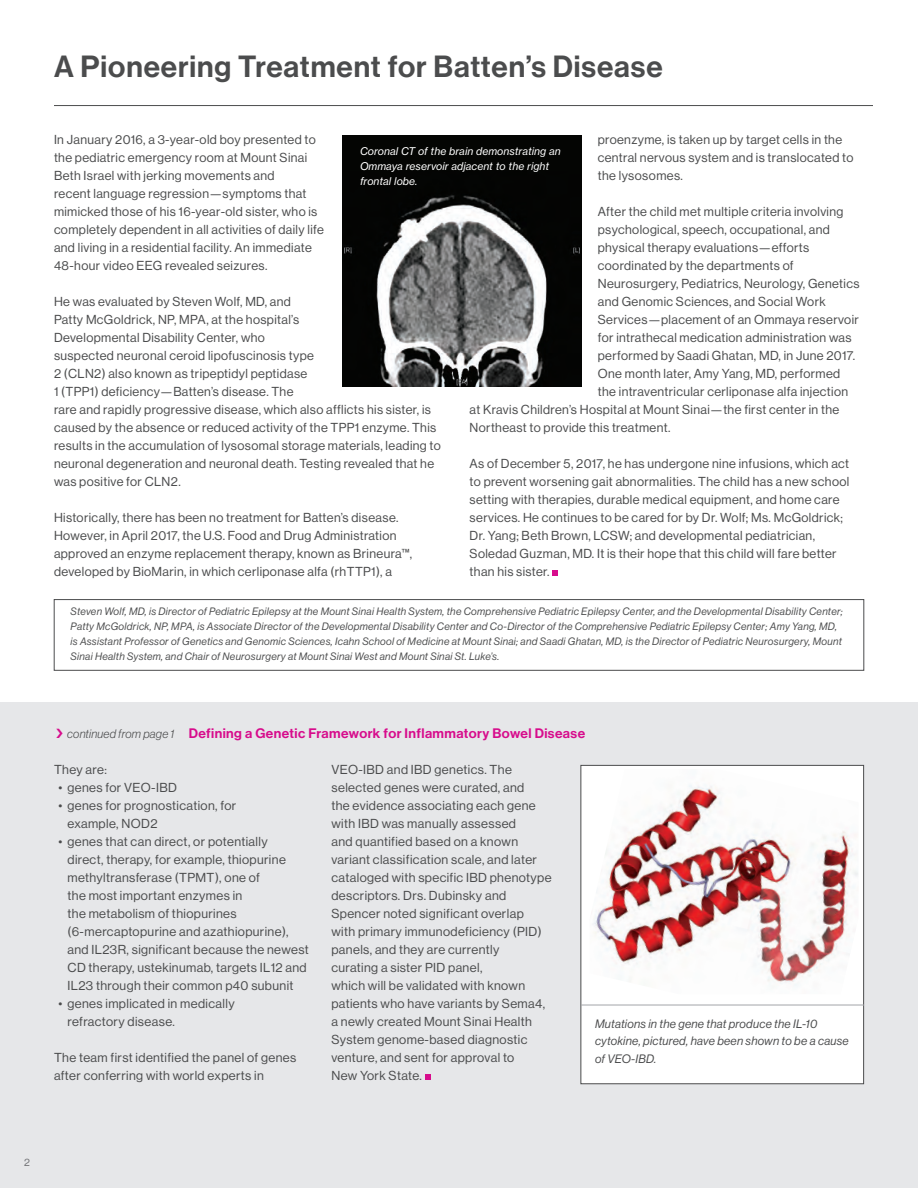
<style>
.page{position:relative;width:918px;height:1188px;background:#fff}
.page>*{position:absolute;margin:0;border:0;box-sizing:border-box;transform-origin:0 0}
.t1{font:30px "N Haas Grotesk DS Std 65 Md";letter-spacing:.03em;color:#4b4c4d}
.t2{font:13.5px "N Haas Grotesk DS Std 65 Md";letter-spacing:.03em;color:#d70c8c}
.t3{font:12.75px/18px "N Haas Grotesk DS Std 55 Rg";letter-spacing:.03em;color:#4b4c4d}
.t4{font:12px/17.1px "N Haas Grotesk DS Std 56 It";letter-spacing:.02em;color:#4b4c4d}
.t5{font:10.5px/15px "N Haas Grotesk DS Std 56 It";letter-spacing:.03em;color:#4b4c4d}
.t6{font:10.5px/15px "N Haas Grotesk TX Std 56 It";letter-spacing:.005em;color:#fff}
.t7{font:10.5px "N Haas Grotesk DS Std 55 Rg";color:#717275}
.s1{font-family:"N Haas Grotesk DS Std 46 Lt It";font-size:12px;color:#4b4c4d}
</style>
<div class="page">
<div style="left:0;top:702px;width:918px;height:486px;background:#e6e7e9"></div>
<svg style="left:425px;top:1074px;width:5px;height:6px"></svg>
<div style="left:54px;top:599px;width:810px;height:71px;border:1px solid #4b4c4d"></div>
<div style="left:580px;top:765px;width:284px;height:319px;background:#fff;border:1px solid #4b4c4d"></div>
<img style="left:593px;top:785px;width:265px;height:201px">
<hr style="left:581px;top:1005px;width:283px;height:1px;background:#a3a4a8">
<hr style="left:917px;top:504px;width:1px;height:684px;background:#7c7e81">
<hr style="left:54px;top:105px;width:864px;height:1px;background:#4b4c4d">
<svg style="left:552px;top:570px;width:6px;height:6px"></svg>
<div style="left:873px;top:63px;width:45px;height:63px;background:#fff"></div>
<div style="left:342px;top:135px;width:240px;height:252px;background:#040503"></div>
<img style="left:344px;top:195px;width:236px;height:192px">
<h1 class="t1" style="left:54px;top:49px;width:610px">A Pioneering Treatment for Batten’s Disease</h1>
<p class="t3" style="left:54px;top:131px;width:271px">In January 2016, a 3-year-old boy presented to the pediatric emergency room at Mount Sinai Beth Israel with jerking movements and<br>recent language regression—symptoms that mimicked those of his 16-year-old sister, who is completely dependent in all activities of daily life and living in a residential facility. An immediate 48-hour video EEG revealed seizures.</p>
<p class="t3" style="left:54px;top:293px;width:388px">He was evaluated by Steven Wolf, MD, and<br>Patty McGoldrick, NP, MPA, at the hospital’s<br>Developmental Disability Center, who<br>suspected neuronal ceroid lipofuscinosis type<br>2 (CLN2) also known as tripeptidyl peptidase<br>1 (TPP1) deficiency—Batten’s disease. The<br>rare and rapidly progressive disease, which also afflicts his sister, is caused by the absence or reduced activity of the TPP1 enzyme. This results in the accumulation of lysosomal storage materials, leading to neuronal degeneration and neuronal death. Testing revealed that he was positive for CLN2.</p>
<p class="t3" style="left:54px;top:509px;width:360px">Historically, there has been no treatment for Batten’s disease.<br>However, in April 2017, the U.S. Food and Drug Administration approved an enzyme replacement therapy, known as Brineura™, developed by BioMarin, in which cerliponase alfa (rhTTP1), a</p>
<p class="t3" style="left:598px;top:131px;width:257px">proenzyme, is taken up by target cells in the central nervous system and is translocated to the lysosomes.</p>
<p class="t3" style="left:598px;top:203px;width:247px">After the child met multiple criteria involving</p>
<p class="t3" style="left:598px;top:221px;width:234px">psychological, speech, occupational, and</p>
<p class="t3" style="left:598px;top:239px;width:213px">physical therapy evaluations—efforts</p>
<p class="t3" style="left:598px;top:257px;width:197px">coordinated by the departments of</p>
<p class="t3" style="left:598px;top:275px;width:263px">Neurosurgery, Pediatrics, Neurology, Genetics</p>
<p class="t3" style="left:598px;top:293px;width:229px">and Genomic Sciences, and Social Work</p>
<p class="t3" style="left:598px;top:311px;width:263px">Services—placement of an Ommaya reservoir</p>
<p class="t3" style="left:598px;top:329px;width:255px">for intrathecal medication administration was</p>
<p class="t3" style="left:598px;top:347px;width:259px">performed by Saadi Ghatan, MD, in June 2017.</p>
<p class="t3" style="left:598px;top:365px;width:244px">One month later, Amy Yang, MD, performed</p>
<p class="t3" style="left:598px;top:383px;width:252px">the intraventricular cerliponase alfa injection</p>
<p class="t3" style="left:470px;top:401px;width:371px">at Kravis Children’s Hospital at Mount Sinai—the first center in the</p>
<p class="t3" style="left:470px;top:419px;width:202px">Northeast to provide this treatment.</p>
<p class="t3" style="left:470px;top:455px;width:381px">As of December 5, 2017, he has undergone nine infusions, which act to prevent worsening gait abnormalities. The child has a new school setting with therapies, durable medical equipment, and home care services. He continues to be cared for by Dr. Wolf; Ms. McGoldrick; Dr. Yang; Beth Brown, LCSW; and developmental pediatrician, Soledad Guzman, MD. It is their hope that this child will fare better than his sister.</p>
<p class="t6" style="left:360px;top:143px;width:202px">Coronal CT of the brain demonstrating an<br>Ommaya reservoir adjacent to the right frontal lobe.</p>
<p class="t5" style="left:71px;top:604px;width:774px">Steven Wolf, MD, is Director of Pediatric Epilepsy at the Mount Sinai Health System, the Comprehensive Pediatric Epilepsy Center, and the Developmental Disability Center; Patty McGoldrick, NP, MPA, is Associate Director of the Developmental Disability Center and Co-Director of the Comprehensive Pediatric Epilepsy Center; Amy Yang, MD, is Assistant Professor of Genetics and Genomic Sciences, Icahn School of Medicine at Mount Sinai; and Saadi Ghatan, MD, is the Director of Pediatric Neurosurgery, Mount Sinai Health System, and Chair of Neurosurgery at Mount Sinai West and Mount Sinai St. Luke’s.</p>
<p class="t2" style="left:67px;top:725px;width:519px"><span class="s1">continued from page 1</span> Defining a Genetic Framework for Inflammatory Bowel Disease</p>
<p class="t3" style="left:54px;top:761px;width:54px">They are:</p>
<p class="t3" style="left:58px;top:779px;width:120px">• genes for VEO-IBD</p>
<p class="t3" style="left:67px;top:797px;width:170px;text-indent:-9px">• genes for prognostication, for example, NOD2</p>
<p class="t3" style="left:67px;top:833px;width:243px;text-indent:-9px">• genes that can direct, or potentially<br>direct, therapy, for example, thiopurine methyltransferase (TPMT), one of<br>the most important enzymes in<br>the metabolism of thiopurines (6-mercaptopurine and azathiopurine), and IL23R, significant because the newest CD therapy, ustekinumab, targets IL12 and IL23 through their common p40 subunit</p>
<p class="t3" style="left:68px;top:995px;width:169px;text-indent:-9px">• genes implicated in medically refractory disease.</p>
<p class="t3" style="left:54px;top:1049px;width:244px">The team first identified the panel of genes after conferring with world experts in</p>
<p class="t3" style="left:331px;top:761px;width:222px">VEO-IBD and IBD genetics. The selected genes were curated, and<br>the evidence associating each gene with IBD was manually assessed<br>and quantified based on a known variant classification scale, and later cataloged with specific IBD phenotype descriptors. Drs. Dubinsky and<br>Spencer noted significant overlap<br>with primary immunodeficiency (PID) panels, and they are currently<br>curating a sister PID panel,<br>which will be validated with known patients who have variants by Sema4, a newly created Mount Sinai Health<br>System genome-based diagnostic venture, and sent for approval to<br>New York State.</p>
<p class="t4" style="left:595px;top:1016px;width:255px">Mutations in the gene that produce the IL-10 cytokine, pictured, have been shown to be a cause of VEO-IBD.</p>
<p class="t7" style="left:24px;top:1157px;width:7px">2</p>
</div>
